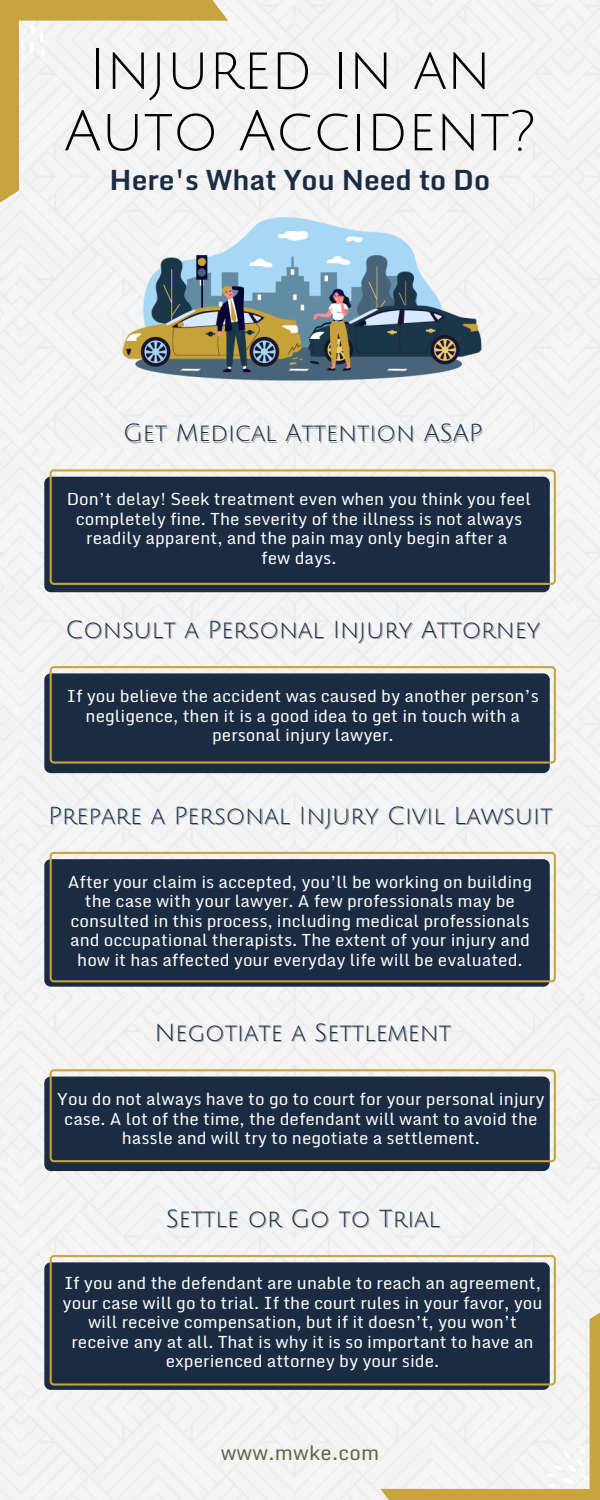
<style>
.page{position:relative;width:600px;height:1500px;background:#fff}
.page>*{position:absolute;margin:0;border:0;box-sizing:border-box;transform-origin:0 0}
.t1{font:56px "Julius Sans One";color:#000}
.t2{font:700 28px "Monda";color:#1b2c42}
.t3{font:24px "Julius Sans One";color:#1b2c42}
.t4{font:20px "Monda";letter-spacing:.01em;color:#636250}
.t5{font:16.8px/19.5px "Monda";color:#fff;text-align:center}
</style>
<div class="page">
<div style="left:44px;top:477px;width:506px;height:115px;background:#1b2c42;border-radius:6px"></div>
<svg style="left:50px;top:469px;width:506px;height:116px"></svg>
<div style="left:44px;top:673px;width:506px;height:100px;background:#1b2c42;border-radius:6px"></div>
<svg style="left:50px;top:666px;width:506px;height:98px"></svg>
<div style="left:44px;top:859px;width:506px;height:128px;background:linear-gradient(to right,#1b2c42,#1c2d43);border-radius:6px"></div>
<svg style="left:50px;top:852px;width:506px;height:130px;background:#2b394a"></svg>
<div style="left:44px;top:1077px;width:506px;height:94px;background:#1b2c42;border-radius:6px"></div>
<svg style="left:50px;top:1069px;width:506px;height:93px"></svg>
<div style="left:44px;top:1262px;width:506px;height:128px;background:#1b2c42;border-radius:6px"></div>
<svg style="left:50px;top:1255px;width:506px;height:131px"></svg>
<img style="left:112px;top:180px;width:378px;height:236px">
<svg style="left:380px;top:1300px;width:220px;height:200px;fill:#eee"></svg>
<svg style="left:0;top:0;width:228px;height:210px;fill:#f4f4f4"></svg>
<p class="t1" style="left:89px;top:41px;width:404px">Injured in an</p>
<p class="t1" style="left:64px;top:102px;width:473px">Auto Accident?</p>
<p class="t2" style="left:110px;top:156px;width:382px">Here's What You Need to Do</p>
<p class="t3" style="left:123px;top:421px;width:361px">Get Medical Attention ASAP</p>
<p class="t5" style="left:67px;top:489px;width:466px">Don’t delay! Seek treatment even when you think you feel completely fine. The severity of the illness is not always readily apparent, and the pain may only begin after a</p>
<p class="t5" style="left:261px;top:548px;width:77px">few days.</p>
<p class="t3" style="left:66px;top:617px;width:476px">Consult a Personal Injury Attorney</p>
<p class="t5" style="left:67px;top:686px;width:474px">If you believe the accident was caused by another person’s negligence, then it is a good idea to get in touch with a personal injury lawyer.</p>
<p class="t3" style="left:48px;top:803px;width:506px">Prepare a Personal Injury Civil Lawsuit</p>
<p class="t5" style="left:68px;top:872px;width:466px">After your claim is accepted, you’ll be working on building the case with your lawyer. A few professionals may be consulted in this process, including medical professionals and occupational therapists. The extent of your injury and how it has affected your everyday life will be evaluated.</p>
<p class="t3" style="left:155px;top:1021px;width:298px">Negotiate a Settlement</p>
<p class="t5" style="left:57px;top:1089px;width:489px">You do not always have to go to court for your personal injury case. A lot of the time, the defendant will want to avoid the hassle and will try to negotiate a settlement.</p>
<p class="t3" style="left:166px;top:1206px;width:276px">Settle or Go to Trial</p>
<p class="t5" style="left:63px;top:1273px;width:481px">If you and the defendant are unable to reach an agreement, your case will go to trial. If the court rules in your favor, you will receive compensation, but if it doesn’t, you won’t receive any at all. That is why it is so important to have an experienced attorney by your side.</p>
<p class="t4" style="left:221px;top:1436px;width:160px">www.mwke.com</p>
</div>
